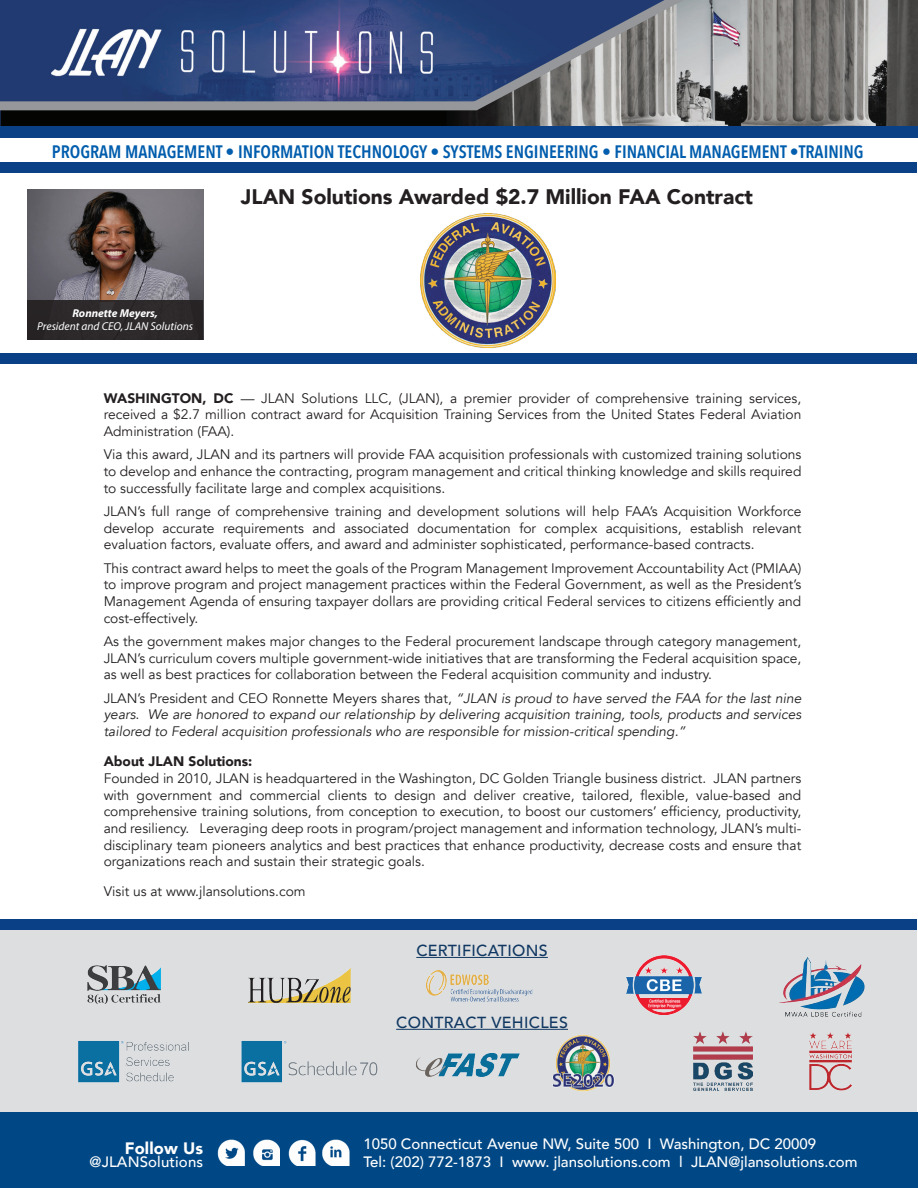
<style>
.page{position:relative;width:918px;height:1188px;background:#fff}
.page>*{position:absolute;margin:0;border:0;box-sizing:border-box;transform-origin:0 0}
.t1{font:900 21px "Avenir";color:#231f20}
.t2{font:600 18px "Avenir Next Condensed";color:#015dad}
.t3{font:900 16.5px "Avenir";letter-spacing:.01em;color:#fff}
.t4{font:500 16.05px "Avenir";letter-spacing:.02em;color:#103862}
.t5{font:500 15px/18px "Avenir";color:#fff}
.t6{font:13.8px/16.6px "Avenir";color:#231f20;text-align:justify}
.t7{font:italic 13.8px/16.6px "Avenir";color:#231f20;text-align:justify}
.t8{font:900 13.8px "Avenir";color:#231f20}
.t9{font:italic 11.4px/13.8px "Myriad Pro";color:#fff;text-align:center}
.s1{font-weight:700}
.s2{font-weight:900}
.s3{font-style:normal}
</style>
<div class="page">
<img style="left:421px;top:214px;width:135px;height:134px">
<div style="left:1px;top:930px;width:916px;height:188px;background:#dddee0"></div>
<hr style="left:416px;top:957px;width:132px;height:1px;background:#103862">
<hr style="left:396px;top:1029px;width:172px;height:1px;background:#103862">
<img style="left:552px;top:1035px;width:62px;height:57px">
<img style="left:242px;top:1041px;width:136px;height:42px">
<img style="left:416px;top:1053px;width:104px;height:24px">
<img style="left:78px;top:1041px;width:44px;height:42px">
<img style="left:122px;top:1041px;width:67px;height:41px">
<img style="left:694px;top:1031px;width:59px;height:60px">
<img style="left:809px;top:1032px;width:43px;height:59px">
<img style="left:780px;top:958px;width:85px;height:59px">
<img style="left:248px;top:968px;width:103px;height:35px">
<img style="left:427px;top:970px;width:106px;height:32px">
<img style="left:87px;top:965px;width:74px;height:38px">
<svg style="left:0;top:0;width:918px;height:138px;background:#58627b"></svg>
<div style="left:1px;top:126px;width:917px;height:12px;background:#094086"></div>
<div style="left:1px;top:353px;width:916px;height:10px;background:#094086"></div>
<div style="left:1px;top:919px;width:916px;height:11px;background:#094086"></div>
<div style="left:1px;top:162px;width:916px;height:11px;background:#094086"></div>
<img style="left:27px;top:190px;width:176px;height:110px">
<div style="left:27px;top:300px;width:176px;height:39px;background:#2d292b"></div>
<div style="left:1px;top:1112px;width:917px;height:76px;background:#004885"></div>
<img style="left:217px;top:1139px;width:27px;height:26px">
<img style="left:253px;top:1139px;width:27px;height:26px">
<img style="left:288px;top:1139px;width:27px;height:26px">
<img style="left:322px;top:1139px;width:28px;height:26px">
<img style="left:627px;top:956px;width:74px;height:58px">
<p class="t2" style="left:52px;top:136px;width:813px">PROGRAM MANAGEMENT • INFORMATION TECHNOLOGY • SYSTEMS ENGINEERING • FINANCIAL MANAGEMENT •TRAINING</p>
<p class="t9" style="left:37px;top:306px;width:157px"><span class="s1">Ronnette Meyers,<br></span>President and CEO, JLAN Solutions</p>
<p class="t1" style="left:241px;top:178px;width:514px">JLAN Solutions Awarded $2.7 Million FAA Contract</p>
<p class="t6" style="left:104px;top:390px;width:699px"><span class="s2">WASHINGTON, DC</span> — JLAN Solutions LLC, (JLAN), a premier provider of comprehensive training services, received a $2.7 million contract award for Acquisition Training Services from the United States Federal Aviation Administration (FAA).</p>
<p class="t6" style="left:104px;top:446px;width:699px">Via this award, JLAN and its partners will provide FAA acquisition professionals with customized training solutions to develop and enhance the contracting, program management and critical thinking knowledge and skills required to successfully facilitate large and complex acquisitions.</p>
<p class="t6" style="left:104px;top:503px;width:699px">JLAN’s full range of comprehensive training and development solutions will help FAA’s Acquisition Workforce develop accurate requirements and associated documentation for complex acquisitions, establish relevant evaluation factors, evaluate offers, and award and administer sophisticated, performance-based contracts.</p>
<p class="t6" style="left:104px;top:560px;width:699px">This contract award helps to meet the goals of the Program Management Improvement Accountability Act (PMIAA) to improve program and project management practices within the Federal Government, as well as the President’s Management Agenda of ensuring taxpayer dollars are providing critical Federal services to citizens efficiently and cost-effectively.</p>
<p class="t6" style="left:104px;top:633px;width:699px">As the government makes major changes to the Federal procurement landscape through category management, JLAN’s curriculum covers multiple government-wide initiatives that are transforming the Federal acquisition space, as well as best practices for collaboration between the Federal acquisition community and industry.</p>
<p class="t7" style="left:104px;top:690px;width:699px"><span class="s3">JLAN’s President and CEO Ronnette Meyers shares that,</span> “JLAN is proud to have served the FAA for the last nine years. We are honored to expand our relationship by delivering acquisition training, tools, products and services tailored to Federal acquisition professionals who are responsible for mission-critical spending.”</p>
<p class="t8" style="left:104px;top:750px;width:150px">About JLAN Solutions:</p>
<p class="t6" style="left:104px;top:770px;width:699px">Founded in 2010, JLAN is headquartered in the Washington, DC Golden Triangle business district. JLAN partners with government and commercial clients to design and deliver creative, tailored, flexible, value-based and comprehensive training solutions, from conception to execution, to boost our customers’ efficiency, productivity, and resiliency. Leveraging deep roots in program/project management and information technology, JLAN’s multi&shy;disciplinary team pioneers analytics and best practices that enhance productivity, decrease costs and ensure that organizations reach and sustain their strategic goals.</p>
<p class="t6" style="left:104px;top:884px;width:203px">Visit us at www.jlansolutions.com</p>
<p class="t4" style="left:416px;top:937px;width:133px">CERTIFICATIONS</p>
<p class="t3" style="left:125px;top:1134px;width:80px">Follow Us</p>
<p class="t5" style="left:90px;top:1152px;width:115px">@JLANSolutions</p>
<p class="t4" style="left:396px;top:1009px;width:173px">CONTRACT VEHICLES</p>
<p class="t5" style="left:363px;top:1134px;width:496px">1050 Connecticut Avenue NW, Suite 500 I Washington, DC 20009<br>Tel: (202) 772-1873 I www. jlansolutions.com l JLAN@jlansolutions.com</p>
</div>
